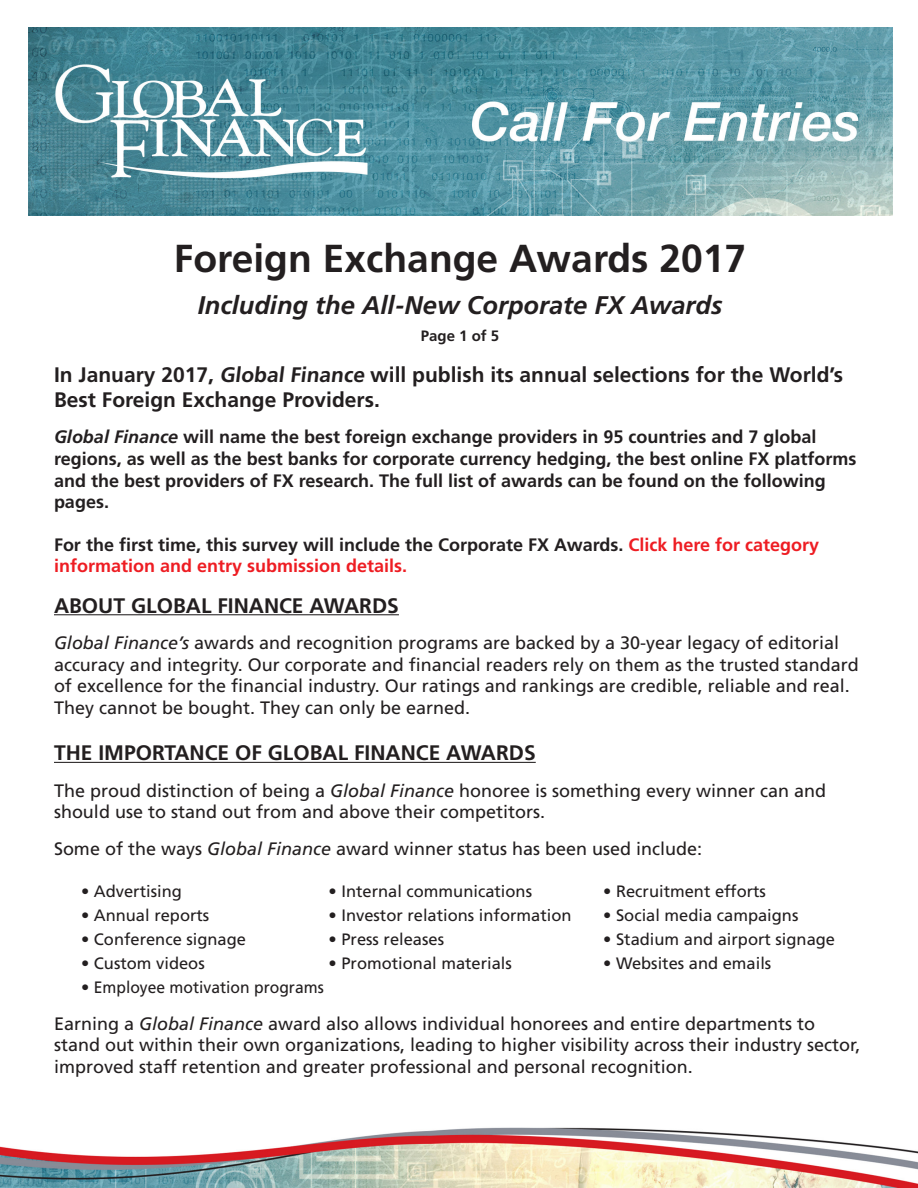
<style>
.page{position:relative;width:918px;height:1188px;background:#fff}
.page>*{position:absolute;margin:0;border:0;box-sizing:border-box;transform-origin:0 0}
.t1{font:700 39px "Frutiger";color:#231f20}
.t2{font:italic 700 25.5px "Frutiger";color:#231f20}
.t3{font:700 21px/25.2px "Frutiger";color:#231f20}
.t4{font:18px/21.6px "Frutiger";color:#231f20}
.t5{font:700 18px/21.6px "Frutiger";color:#231f20}
.t6{font:16.5px "Frutiger";color:#231f20}
.t7{font:700 15px "Frutiger";color:#231f20}
.s1{font-style:italic}
.s2{color:#ee1d23}
</style>
<div class="page">
<hr style="left:54px;top:614px;width:345px;height:1px;background:#231f20">
<hr style="left:54px;top:762px;width:482px;height:1px;background:#231f20">
<img style="left:28px;top:27px;width:864px;height:189px">
<img style="left:0;top:1127px;width:918px;height:61px">
<p class="t1" style="left:174px;top:235px;width:574px">Foreign Exchange Awards 2017</p>
<p class="t2" style="left:198px;top:290px;width:526px">Including the All-New Corporate FX Awards</p>
<p class="t7" style="left:421px;top:327px;width:80px">Page 1 of 5</p>
<p class="t3" style="left:54px;top:362px;width:791px">In January 2017, Global Finance will publish its annual selections for the World’s<br>Best Foreign Exchange Providers.</p>
<p class="t5" style="left:54px;top:426px;width:804px"><span class="s1">Global Finance</span> will name the best foreign exchange providers in 95 countries and 7 global regions, as well as the best banks for corporate currency hedging, the best online FX platforms and the best providers of FX research. The full list of awards can be found on the following pages.</p>
<p class="t5" style="left:54px;top:534px;width:767px">For the first time, this survey will include the Corporate FX Awards. <span class="s2">Click here for category information and entry submission details.</span></p>
<p class="t3" style="left:54px;top:593px;width:346px">ABOUT GLOBAL FINANCE AWARDS</p>
<p class="t4" style="left:54px;top:632px;width:806px"><span class="s1">Global Finance’s</span> awards and recognition programs are backed by a 30-year legacy of editorial accuracy and integrity. Our corporate and financial readers rely on them as the trusted standard of excellence for the financial industry. Our ratings and rankings are credible, reliable and real.<br>They cannot be bought. They can only be earned.</p>
<p class="t3" style="left:54px;top:740px;width:483px">THE IMPORTANCE OF GLOBAL FINANCE AWARDS</p>
<p class="t4" style="left:54px;top:780px;width:774px">The proud distinction of being a <span class="s1">Global Finance</span> honoree is something every winner can and should use to stand out from and above their competitors.</p>
<p class="t4" style="left:54px;top:838px;width:650px">Some of the ways <span class="s1">Global Finance</span> award winner status has been used include:</p>
<p class="t6" style="left:81px;top:882px;width:102px">• Advertising</p>
<p class="t6" style="left:329px;top:882px;width:205px">• Internal communications</p>
<p class="t6" style="left:603px;top:882px;width:164px">• Recruitment efforts</p>
<p class="t6" style="left:81px;top:906px;width:130px">• Annual reports</p>
<p class="t6" style="left:329px;top:906px;width:244px">• Investor relations information</p>
<p class="t6" style="left:603px;top:906px;width:197px">• Social media campaigns</p>
<p class="t6" style="left:81px;top:930px;width:167px">• Conference signage</p>
<p class="t6" style="left:329px;top:930px;width:117px">• Press releases</p>
<p class="t6" style="left:603px;top:930px;width:233px">• Stadium and airport signage</p>
<p class="t6" style="left:81px;top:954px;width:125px">• Custom videos</p>
<p class="t6" style="left:329px;top:954px;width:185px">• Promotional materials</p>
<p class="t6" style="left:603px;top:954px;width:170px">• Websites and emails</p>
<p class="t6" style="left:81px;top:978px;width:244px">• Employee motivation programs</p>
<p class="t4" style="left:54px;top:1012px;width:808px">Earning a <span class="s1">Global Finance</span> award also allows individual honorees and entire departments to stand out within their own organizations, leading to higher visibility across their industry sector, improved staff retention and greater professional and personal recognition.</p>
</div>
